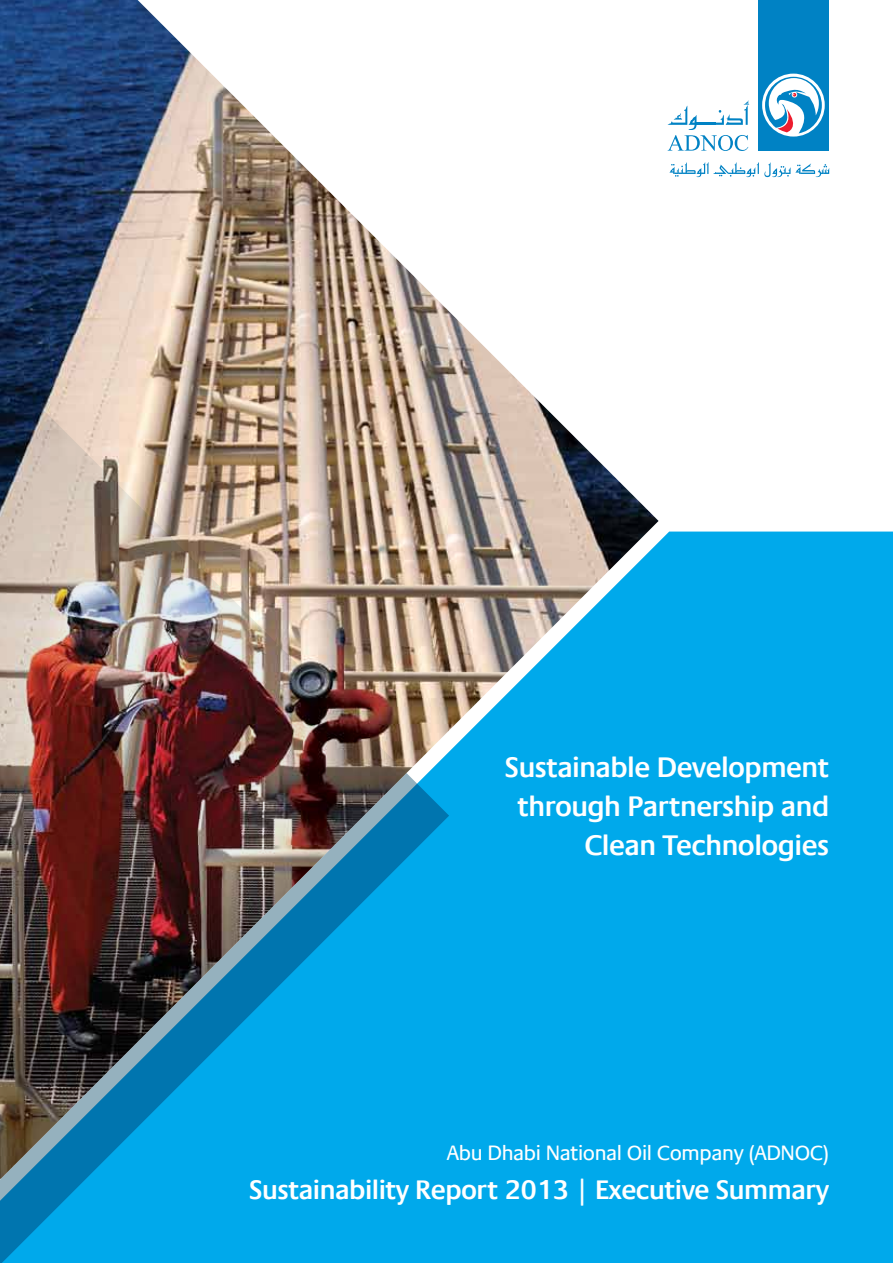
<style>
.page{position:relative;width:893px;height:1263px;background:#fff}
.page>*{position:absolute;margin:0;border:0;box-sizing:border-box;transform-origin:0 0}
.t1{font:600 28.5px/39px "Praxis Com";letter-spacing:-.02em;color:#fff;text-align:right}
.t2{font:600 27px "Praxis Com";letter-spacing:-.02em;color:#fff}
.t3{font:21px "Praxis Com";letter-spacing:-.02em;color:#fff}
</style>
<div class="page">
<img style="left:0;top:0;width:659px;height:531px">
<img style="left:0;top:341px;width:407px;height:190px">
<img style="left:0;top:531px;width:893px;height:732px">
<svg style="left:0;top:773px;width:449px;height:490px;background:#23769a"></svg>
<svg style="left:669px;top:162px;width:160px;height:15px"></svg>
<div style="left:758px;top:0;width:71px;height:151px;background:#0082c4"></div>
<svg style="left:762px;top:74px;width:63px;height:63px"></svg>
<svg style="left:668px;top:100px;width:81px;height:51px"></svg>
<p class="t1" style="left:505px;top:749px;width:326px">Sustainable Development through Partnership and<br>Clean Technologies</p>
<p class="t3" style="left:447px;top:1141px;width:384px">Abu Dhabi National Oil Company (ADNOC)</p>
<p class="t2" style="left:249px;top:1175px;width:582px">Sustainability Report 2013 | Executive Summary</p>
</div>
